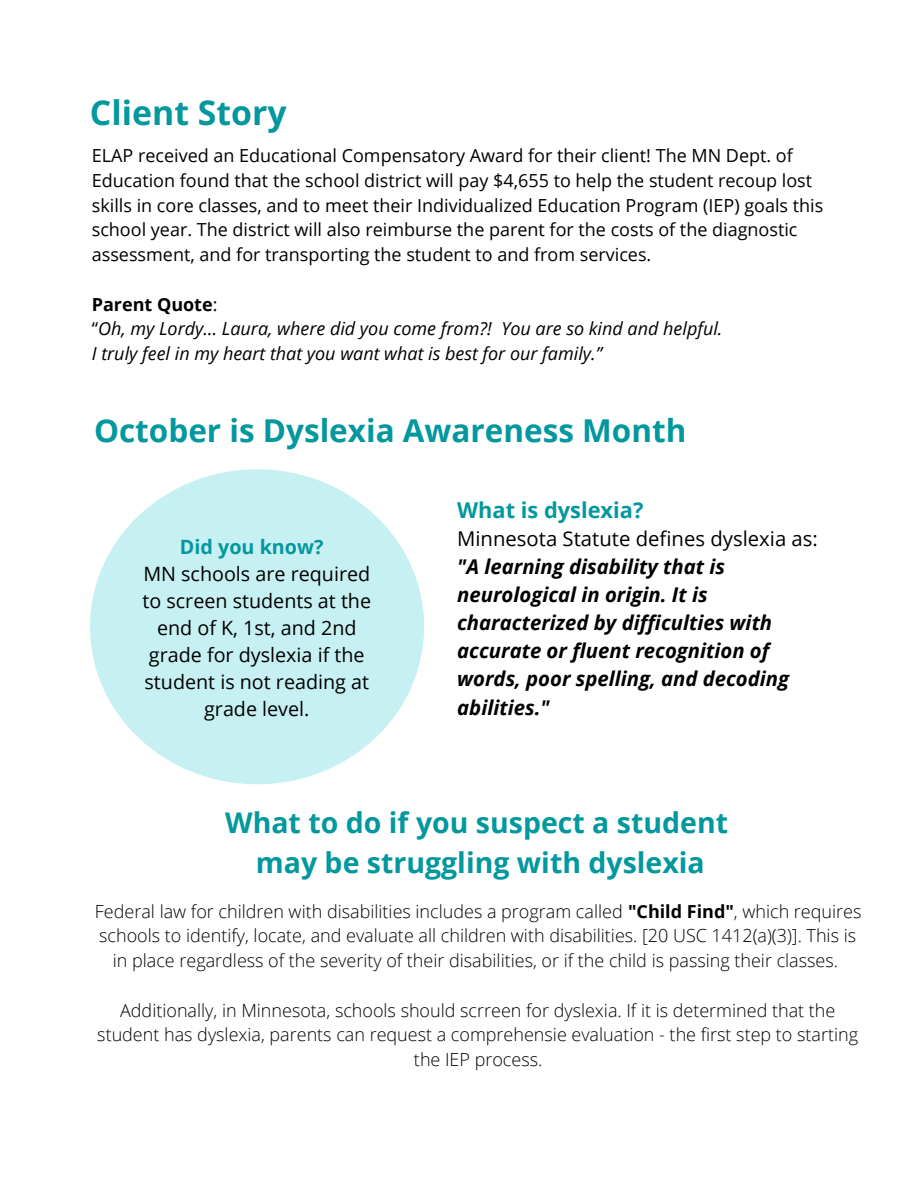
<style>
.page{position:relative;width:918px;height:1188px;background:#fff}
.page>*{position:absolute;margin:0;border:0;box-sizing:border-box;transform-origin:0 0}
.t1{font:700 33.75px "Open Sans";color:#03989e}
.t2{font:700 31.5px "Open Sans";color:#03989e}
.t3{font:700 28.5px/39.3px "Open Sans";color:#03989e;text-align:center}
.t4{font:700 21.75px "Open Sans";color:#03989e}
.t5{font:italic 700 20.25px/28.2px "Open Sans";color:#000}
.t6{font:20.25px "Open Sans";color:#000}
.t7{font:19.8px/27px "Open Sans";color:#000;text-align:center}
.t8{font:700 19.8px "Open Sans";color:#03989e}
.t9{font:300 18px/24.8px "Open Sans";color:#000;text-align:center}
.t10{font:18px/24.8px "Open Sans";color:#000}
.t11{font:italic 18px/24.8px "Open Sans";color:#000}
.s1{font-weight:700;font-style:normal}
.s2{font-style:normal}
.s3{font-weight:700}
</style>
<div class="page">
<div style="left:90px;top:469px;width:334px;height:315px;background:#c6f0f1;border-radius:50%"></div>
<h1 class="t1" style="left:90px;top:89px;width:198px">Client Story</h1>
<p class="t10" style="left:92px;top:143px;width:733px">ELAP received an Educational Compensatory Award for their client! The MN Dept. of Education found that the school district will pay $4,655 to help the student recoup lost skills in core classes, and to meet their Individualized Education Program (IEP) goals this school year. The district will also reimburse the parent for the costs of the diagnostic assessment, and for transporting the student to and from services.</p>
<p class="t11" style="left:92px;top:291px;width:632px"><span class="s1">Parent Quote</span><span class="s2">:<br>“</span>Oh, my Lordy… Laura, where did you come from?! You are so kind and helpful.<br>I truly feel in my heart that you want what is best for our family.”</p>
<h2 class="t2" style="left:94px;top:408px;width:594px">October is Dyslexia Awareness Month</h2>
<p class="t8" style="left:180px;top:533px;width:145px">Did you know?</p>
<p class="t7" style="left:143px;top:560px;width:230px">MN schools are required to screen students at the end of K, 1st, and 2nd grade for dyslexia if the student is not reading at grade level.</p>
<p class="t4" style="left:457px;top:495px;width:188px">What is dyslexia?</p>
<p class="t6" style="left:457px;top:524px;width:362px">Minnesota Statute defines dyslexia as:</p>
<p class="t5" style="left:457px;top:552px;width:333px">"A learning disability that is neurological in origin. It is characterized by difficulties with accurate or fluent recognition of words, poor spelling, and decoding abilities."</p>
<h3 class="t3" style="left:225px;top:803px;width:505px">What to do if you suspect a student may be struggling with dyslexia</h3>
<p class="t9" style="left:95px;top:898px;width:768px">Federal law for children with disabilities includes a program called <span class="s3">"Child Find"</span>, which requires schools to identify, locate, and evaluate all children with disabilities. [20 USC 1412(a)(3)]. This is in place regardless of the severity of their disabilities, or if the child is passing their classes.</p>
<p class="t9" style="left:97px;top:997px;width:762px">Additionally, in Minnesota, schools should scrreen for dyslexia. If it is determined that the student has dyslexia, parents can request a comprehensie evaluation - the first step to starting the IEP process.</p>
</div>
